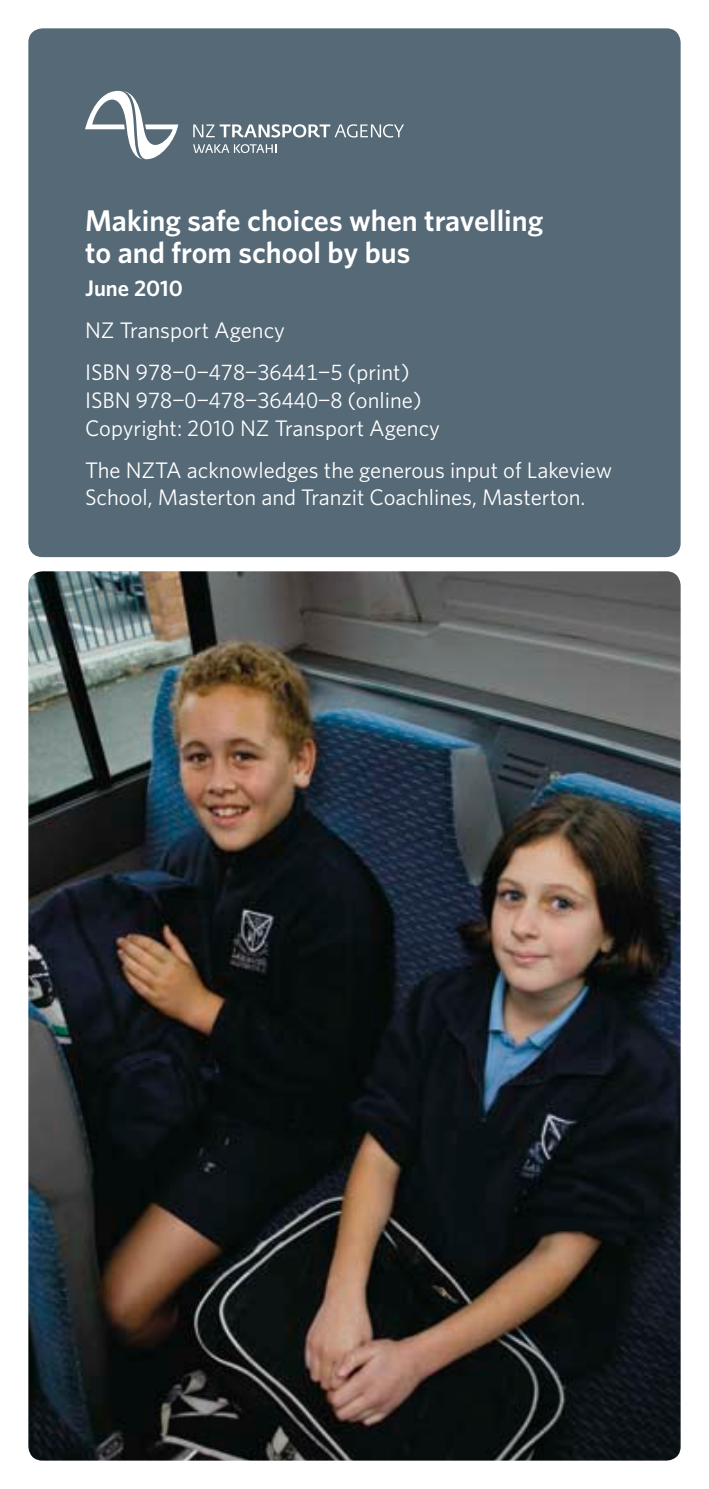
<style>
.page{position:relative;width:709px;height:1489px;background:#fff}
.page>*{position:absolute;margin:0;border:0;box-sizing:border-box;transform-origin:0 0}
.t1{font:600 30px/32.5px "Whitney";color:#fff}
.t2{font:22.5px/42.2px "Whitney";color:#fff}
.t3{font:22.5px/27.5px "Whitney Numeric";color:#fff}
.t4{font:600 22.5px "Whitney";color:#fff}
.s1{font-family:"Whitney"}
</style>
<div class="page">
<img style="left:28px;top:571px;width:652px;height:889px">
<div style="left:28px;top:28px;width:652px;height:529px;background:#566977;border-radius:14px"></div>
<svg style="left:193px;top:144px;width:83px;height:9px"></svg>
<svg style="left:193px;top:124px;width:211px;height:13px"></svg>
<svg style="left:85px;top:90px;width:93px;height:70px"></svg>
<h1 class="t1" style="left:85px;top:204px;width:460px">Making safe choices when travelling to and from school by bus</h1>
<p class="t4" style="left:85px;top:273px;width:99px">June 2010</p>
<p class="t2" style="left:85px;top:309px;width:201px">NZ Transport Agency</p>
<p class="t3" style="left:85px;top:358px;width:338px"><span class="s1">ISBN</span> 978-0-478-36441-5 <span class="s1">(print)<br>ISBN</span> 978-0-478-36440-8 <span class="s1">(online)</span></p>
<p class="t2" style="left:85px;top:406px;width:528px">Copyright: 2010 NZ Transport Agency<br>The NZTA acknowledges the generous input of Lakeview</p>
<p class="t2" style="left:85px;top:475px;width:502px">School, Masterton and Tranzit Coachlines, Masterton.</p>
</div>
